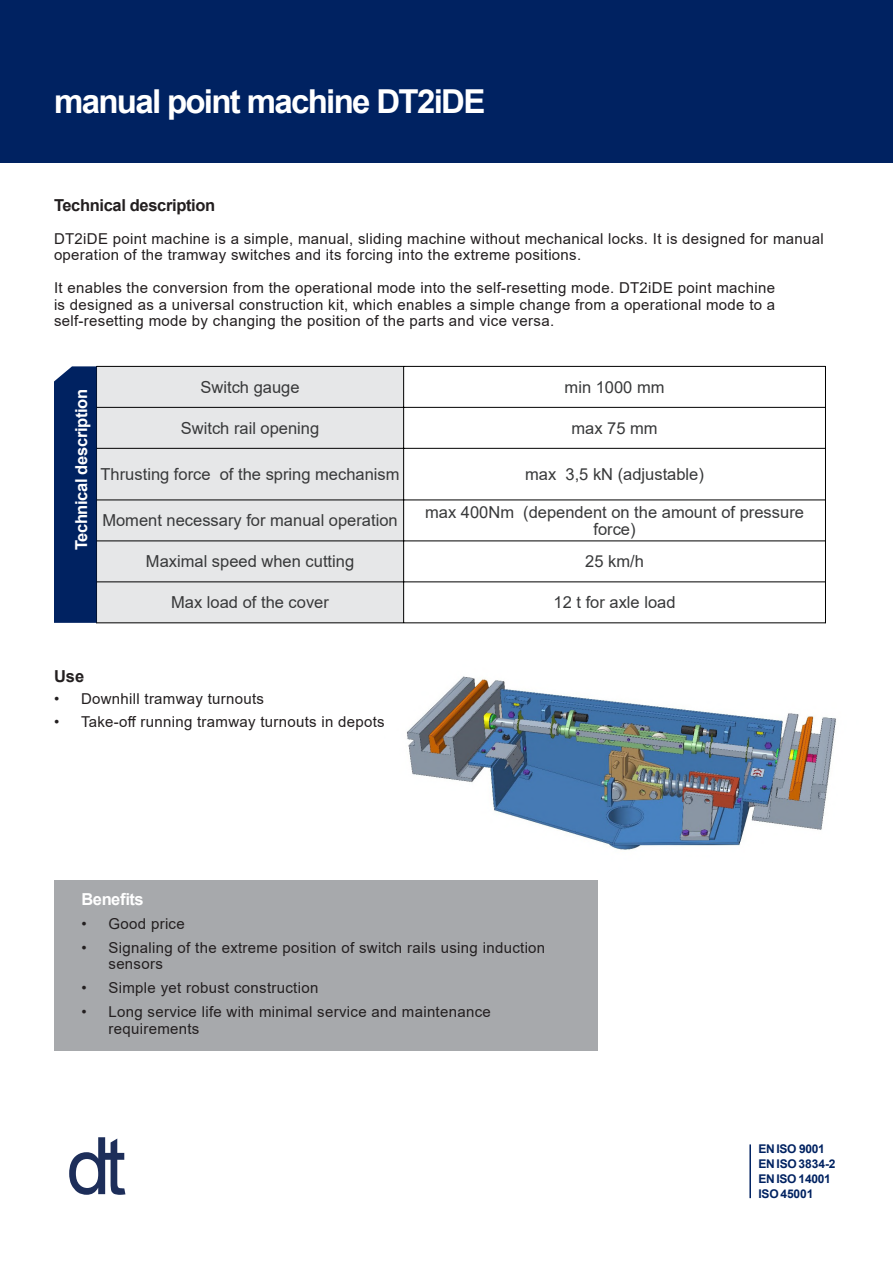
<style>
.page{position:relative;width:893px;height:1263px;background:#fff}
.page>*{position:absolute;margin:0;border:0;box-sizing:border-box;transform-origin:0 0}
.t1{font:700 33px "Arial";letter-spacing:-.05em;color:#fff}
.t2{font:16.5px/17.1px "Arial";color:#38393a;text-align:center}
.t3{font:700 16.5px "Arial";letter-spacing:-.02em;color:#fff}
.t4{font:700 16.5px "Arial";letter-spacing:-.02em;color:#231f20}
.t5{font:15px/16.5px "Arial";letter-spacing:.02em;color:#231f20}
.t6{font:700 12px/15px "Arial";letter-spacing:-.01em;color:#002261}
</style>
<div class="page">
<div style="left:0;top:0;width:893px;height:163px;background:#002261"></div>
<hr style="left:749px;top:1144px;width:2px;height:54px;background:#002261">
<svg style="left:69px;top:1137px;width:56px;height:58px"></svg>
<div style="left:97px;top:366px;width:307px;height:257px;background:#e6e7e8"></div>
<hr style="left:825px;top:366px;width:1px;height:257px;background:#000">
<hr style="left:403px;top:366px;width:1px;height:257px;background:#000">
<hr style="left:97px;top:366px;width:728px;height:1px;background:#000">
<hr style="left:97px;top:407px;width:728px;height:1px;background:#000">
<hr style="left:97px;top:448px;width:728px;height:1px;background:#000">
<hr style="left:97px;top:499px;width:728px;height:1px;background:#000">
<hr style="left:97px;top:540px;width:728px;height:1px;background:#000">
<hr style="left:97px;top:581px;width:728px;height:1px;background:#000">
<hr style="left:97px;top:622px;width:728px;height:1px;background:#000">
<div style="left:54px;top:366px;width:43px;height:257px;background:#002261"></div>
<div style="left:54px;top:881px;width:543px;height:170px;background:#a7a9ac"></div>
<img style="left:407px;top:676px;width:429px;height:174px">
<h1 class="t1" style="left:54px;top:89px;width:433px">manual point machine DT2iDE</h1>
<p class="t4" style="left:54px;top:199px;width:163px">Technical description</p>
<p class="t5" style="left:54px;top:232px;width:771px">DT2iDE point machine is a simple, manual, sliding machine without mechanical locks. It is designed for manual operation of the tramway switches and its forcing into the extreme positions.</p>
<p class="t5" style="left:54px;top:281px;width:723px;text-align:justify">It enables the conversion from the operational mode into the self-resetting mode. DT2iDE point machine is designed as a universal construction kit, which enables a simple change from a operational mode to a self-resetting mode by changing the position of the parts and vice versa.</p>
<p class="t3" style="left:75px;top:550px;width:163px;rotate:-90deg">Technical description</p>
<p class="t2" style="left:201px;top:380px;width:101px">Switch gauge</p>
<p class="t2" style="left:565px;top:380px;width:101px">min 1000 mm</p>
<p class="t2" style="left:181px;top:421px;width:140px">Switch rail opening</p>
<p class="t2" style="left:571px;top:421px;width:88px">max 75 mm</p>
<p class="t2" style="left:101px;top:467px;width:301px">Thrusting force of the spring mechanism</p>
<p class="t2" style="left:525px;top:467px;width:180px">max 3,5 kN (adjustable)</p>
<p class="t2" style="left:102px;top:513px;width:297px">Moment necessary for manual operation</p>
<p class="t2" style="left:425px;top:505px;width:380px">max 400Nm (dependent on the amount of pressure force)</p>
<p class="t2" style="left:146px;top:554px;width:210px">Maximal speed when cutting</p>
<p class="t2" style="left:585px;top:554px;width:60px">25 km/h</p>
<p class="t2" style="left:171px;top:595px;width:159px">Max load of the cover</p>
<p class="t2" style="left:554px;top:595px;width:124px">12 t for axle load</p>
<p class="t4" style="left:54px;top:670px;width:32px">Use</p>
<p class="t5" style="left:54px;top:692px;width:212px">• Downhill tramway turnouts</p>
<p class="t5" style="left:54px;top:714px;width:332px">• Take-off running tramway turnouts in depots</p>
<p class="t3" style="left:82px;top:893px;width:64px">Benefits</p>
<p class="t5" style="left:82px;top:917px;width:105px">• Good price</p>
<p class="t5" style="left:109px;top:941px;width:438px;text-indent:-27px">• Signaling of the extreme position of switch rails using induction sensors</p>
<p class="t5" style="left:82px;top:981px;width:238px">• Simple yet robust construction</p>
<p class="t5" style="left:109px;top:1005px;width:384px;text-indent:-27px">• Long service life with minimal service and maintenance requirements</p>
<p class="t6" style="left:758px;top:1142px;width:79px">EN ISO 9001<br>ENISO3834-2<br>EN ISO 14001<br>ISO45001</p>
</div>
